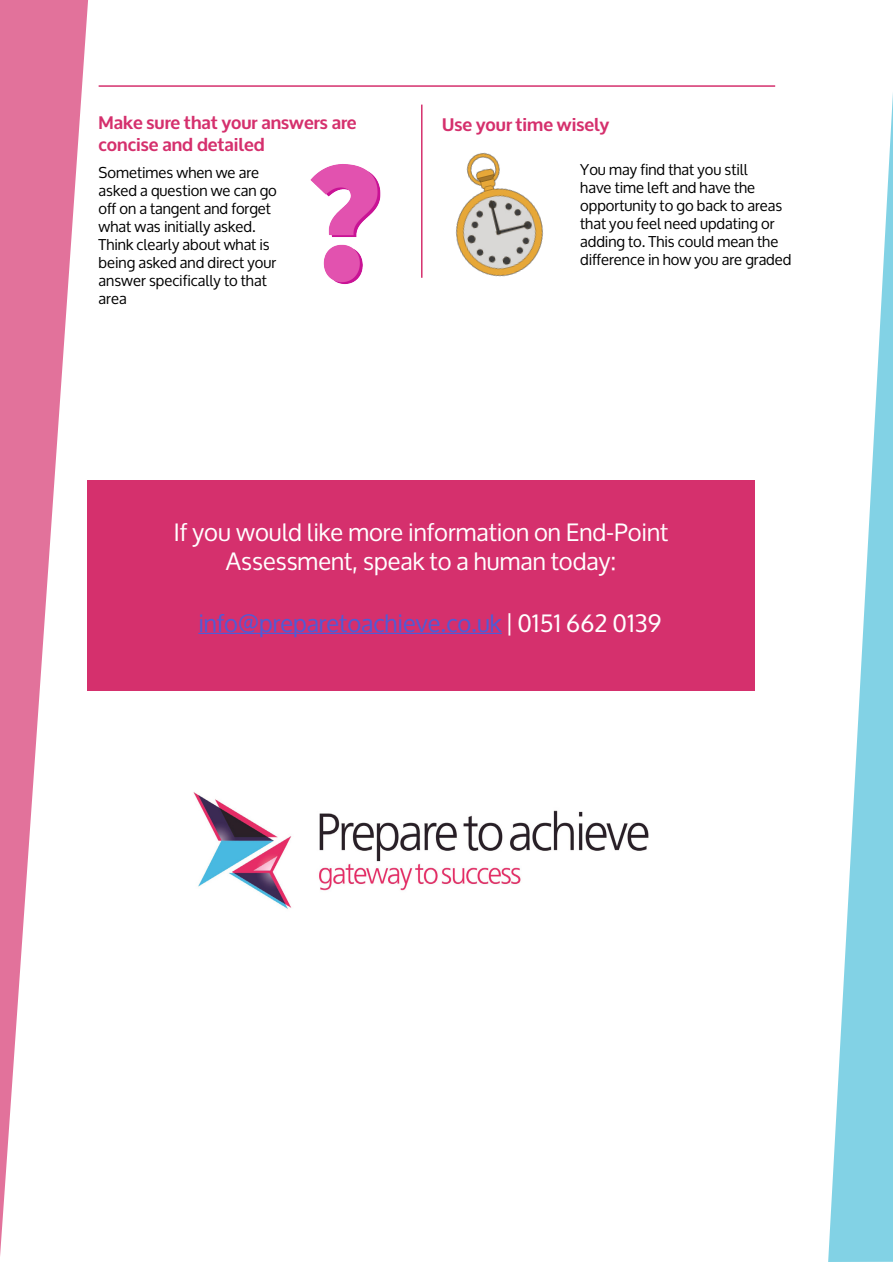
<style>
.page{position:relative;width:893px;height:1263px;background:#fff}
.page>*{position:absolute;margin:0;border:0;box-sizing:border-box;transform-origin:0 0}
.t1{font:24px/28.8px "Oxygen";color:#fff;text-align:center}
.t2{font:24px "Oxygen";color:#4f5cd6}
.t3{font:700 18px/21.6px "Oxygen";color:#d5306d}
.t4{font:15px/18px "Oxygen";color:#000}
.s1{color:#fff}
</style>
<div class="page">
<hr style="left:99px;top:85px;width:676px;height:2px;background:#d5306d">
<hr style="left:421px;top:105px;width:1px;height:173px;background:#d5306d">
<svg style="left:0;top:0;width:88px;height:1256px"></svg>
<svg style="left:828px;top:93px;width:65px;height:1169px"></svg>
<img style="left:310px;top:164px;width:71px;height:121px">
<img style="left:421px;top:125px;width:123px;height:153px">
<div style="left:87px;top:480px;width:668px;height:211px;background:#d5306d"></div>
<hr style="left:198px;top:633px;width:304px;height:1px;background:#4f5cd6">
<img style="left:193px;top:792px;width:456px;height:117px">
<p class="t3" style="left:99px;top:113px;width:260px">Make sure that your answers are concise and detailed</p>
<p class="t3" style="left:442px;top:114px;width:169px">Use your time wisely</p>
<p class="t4" style="left:99px;top:164px;width:180px">Sometimes when we are asked a question we can go off on a tangent and forget what was initially asked.<br>Think clearly about what is being asked and direct your answer specifically to that area</p>
<p class="t4" style="left:580px;top:161px;width:213px">You may find that you still<br>have time left and have the opportunity to go back to areas that you feel need updating or adding to. This could mean the difference in how you are graded</p>
<p class="t1" style="left:174px;top:518px;width:496px">If you would like more information on End-Point<br>Assessment, speak to a human today:</p>
<p class="t2" style="left:198px;top:610px;width:464px">info@preparetoachieve.co.uk <span class="s1">| 0151 662 0139</span></p>
</div>
